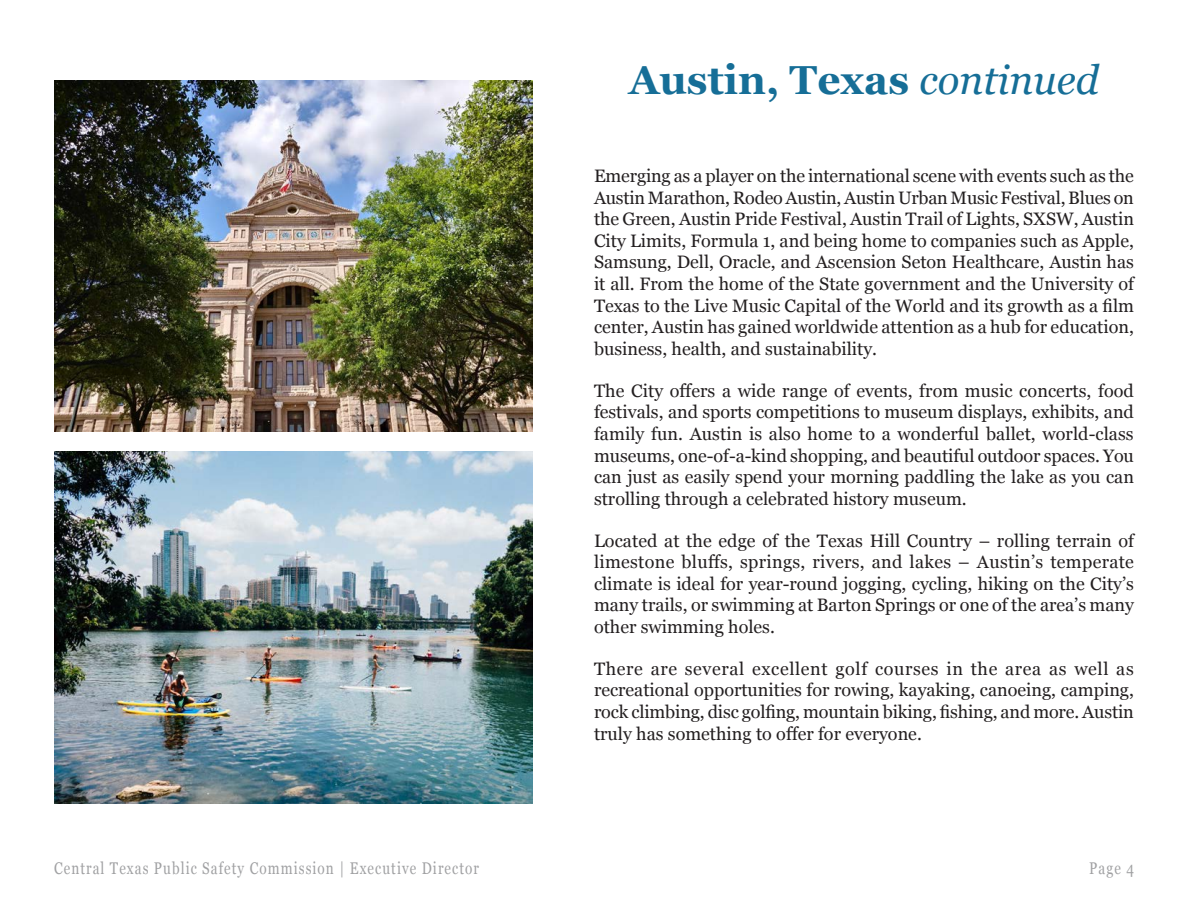
<style>
.page{position:relative;width:1188px;height:918px;background:#fff}
.page>*{position:absolute;margin:0;border:0;box-sizing:border-box;transform-origin:0 0}
.RA_Major_Heading{font:700 40.5px "Georgia";color:#166e97}
.t1{font:18px/21.6px "Georgia";color:#231f20;text-align:justify}
.t2{font:16.8px "Georgia";letter-spacing:.08em;color:#6c6d70;scale:.8 1}
.s1{font-weight:400;font-style:italic}
</style>
<div class="page">
<img style="left:54px;top:80px;width:478px;height:352px">
<img style="left:54px;top:451px;width:478px;height:353px">
<p class="RA_Major_Heading" style="left:629px;top:50px;width:472px">Austin, Texas <span class="s1">continued</span></p>
<p class="t1" style="left:594px;top:164px;width:542px">Emerging as a player on the international scene with events such as the Austin Marathon, Rodeo Austin, Austin Urban Music Festival, Blues on the Green, Austin Pride Festival, Austin Trail of Lights, SXSW, Austin City Limits, Formula 1, and being home to companies such as Apple, Samsung, Dell, Oracle, and Ascension Seton Healthcare, Austin has it all. From the home of the State government and the University of Texas to the Live Music Capital of the World and its growth as a film center, Austin has gained worldwide attention as a hub for education, business, health, and sustainability.</p>
<p class="t1" style="left:594px;top:379px;width:542px">The City offers a wide range of events, from music concerts, food festivals, and sports competitions to museum displays, exhibits, and family fun. Austin is also home to a wonderful ballet, world-class museums, one-of-a-kind shopping, and beautiful outdoor spaces. You can just as easily spend your morning paddling the lake as you can strolling through a celebrated history museum.</p>
<p class="t1" style="left:594px;top:529px;width:542px">Located at the edge of the Texas Hill Country – rolling terrain of limestone bluffs, springs, rivers, and lakes – Austin’s temperate climate is ideal for year-round jogging, cycling, hiking on the City’s many trails, or swimming at Barton Springs or one of the area’s many other swimming holes.</p>
<p class="t1" style="left:594px;top:657px;width:542px">There are several excellent golf courses in the area as well as recreational opportunities for rowing, kayaking, canoeing, camping, rock climbing, disc golfing, mountain biking, fishing, and more. Austin truly has something to offer for everyone.</p>
<p class="t2" style="left:54px;top:856px;width:533px">Central Texas Public Safety Commission | Executive Director</p>
<p class="t2" style="left:1089px;top:856px;width:57px">Page 4</p>
</div>
